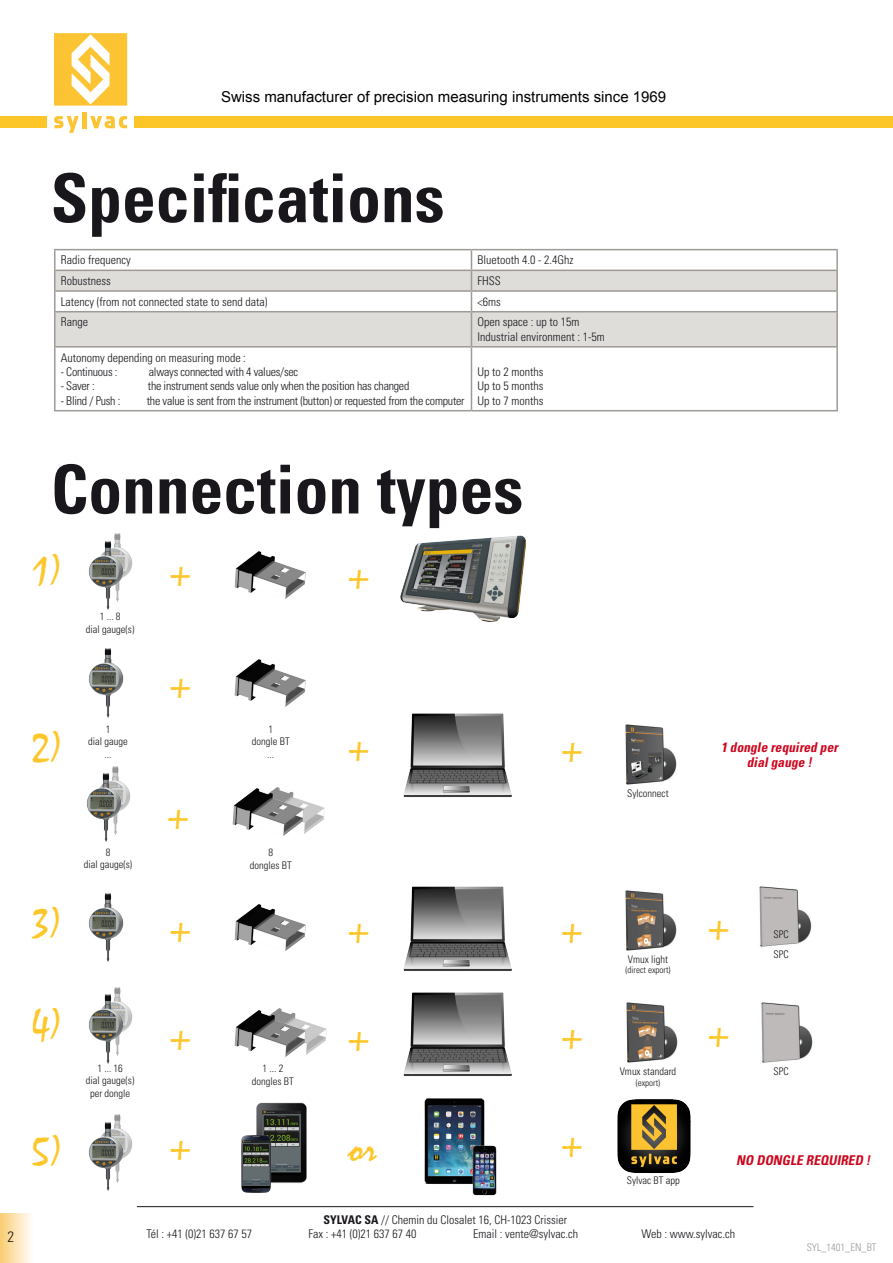
<style>
.page{position:relative;width:893px;height:1263px;background:#fff}
.page>*{position:absolute;margin:0;border:0;box-sizing:border-box;transform-origin:0 0}
.t1{font:700 condensed 67.5px "Univers LT Std";color:#1a171c}
.t2{font:42.45px "Mistral";color:#fdc72b}
.t3{font:15px "Arial";color:#010000}
.t4{font:300 condensed 15px "Univers LT Std";color:#1a171c}
.t5{font:italic 700 condensed 13.5px "Univers LT Std";color:#cd071e}
.t6{font:300 condensed 12px "Univers LT Std";color:#1a171c}
.t7{font:300 condensed 12px "Univers LT Std";letter-spacing:-.02em;color:#1a171c}
.t8{font:300 condensed 10.5px "Univers LT Std";color:#1a171c}
.t9{font:300 condensed 10.5px "Univers LT Std";color:#9e9a95}
.t10{font:300 condensed 9px "Univers LT Std";color:#1a171c}
.s1{font-weight:700}
</style>
<div class="page">
<svg style="left:0;top:1213px;width:31px;height:50px;background:#fce4b4"></svg>
<hr style="left:82px;top:112px;width:4px;height:16px;background:#fcc432">
<svg style="left:90px;top:116px;width:37px;height:12px"></svg>
<svg style="left:54px;top:116px;width:25px;height:17px"></svg>
<svg style="left:54px;top:33px;width:73px;height:73px"></svg>
<div style="left:135px;top:116px;width:758px;height:12px;background:#fcc528"></div>
<div style="left:0;top:117px;width:47px;height:11px;background:#fcc528"></div>
<img style="left:114px;top:533px;width:19px;height:43px">
<img style="left:234px;top:551px;width:72px;height:48px">
<img style="left:400px;top:535px;width:126px;height:87px">
<img style="left:403px;top:713px;width:109px;height:84px">
<img style="left:625px;top:724px;width:52px;height:61px">
<img style="left:234px;top:904px;width:72px;height:47px">
<img style="left:403px;top:886px;width:109px;height:85px">
<img style="left:625px;top:890px;width:52px;height:61px">
<img style="left:403px;top:992px;width:109px;height:84px">
<img style="left:626px;top:1002px;width:52px;height:61px">
<img style="left:759px;top:886px;width:53px;height:61px">
<img style="left:761px;top:1002px;width:52px;height:61px">
<img style="left:88px;top:537px;width:37px;height:73px">
<img style="left:88px;top:893px;width:36px;height:69px">
<hr style="left:137px;top:1206px;width:616px;height:1px;background:#1a171c">
<img style="left:114px;top:987px;width:19px;height:43px">
<img style="left:88px;top:991px;width:37px;height:73px">
<img style="left:311px;top:1023px;width:16px;height:28px">
<img style="left:234px;top:1008px;width:77px;height:49px">
<img style="left:114px;top:1114px;width:19px;height:43px">
<img style="left:88px;top:1118px;width:37px;height:73px">
<img style="left:424px;top:1098px;width:73px;height:98px">
<img style="left:241px;top:1102px;width:66px;height:91px">
<img style="left:234px;top:659px;width:72px;height:48px">
<img style="left:88px;top:648px;width:36px;height:70px">
<div style="left:56px;top:312px;width:780px;height:34px;background:#deddda"></div>
<hr style="left:54px;top:249px;width:417px;height:1px;background:#9e9a95">
<hr style="left:471px;top:249px;width:367px;height:1px;background:#9e9a95">
<svg style="left:54px;top:250px;width:784px;height:61px"></svg>
<hr style="left:54px;top:311px;width:417px;height:1px;background:#9e9a95">
<hr style="left:54px;top:312px;width:2px;height:34px;background:#9e9a95">
<hr style="left:471px;top:311px;width:367px;height:1px;background:#9e9a95">
<hr style="left:471px;top:312px;width:1px;height:34px;background:#9e9a95">
<hr style="left:836px;top:312px;width:2px;height:34px;background:#9e9a95">
<hr style="left:54px;top:346px;width:417px;height:2px;background:#9e9a95">
<hr style="left:54px;top:348px;width:2px;height:62px;background:#9e9a95">
<hr style="left:471px;top:346px;width:367px;height:2px;background:#9e9a95">
<hr style="left:471px;top:348px;width:1px;height:62px;background:#9e9a95">
<hr style="left:836px;top:348px;width:2px;height:62px;background:#9e9a95">
<hr style="left:54px;top:410px;width:417px;height:1px;background:#9e9a95">
<hr style="left:471px;top:410px;width:367px;height:1px;background:#9e9a95">
<img style="left:617px;top:1099px;width:73px;height:74px">
<img style="left:112px;top:766px;width:19px;height:43px">
<img style="left:86px;top:770px;width:37px;height:72px">
<img style="left:308px;top:802px;width:17px;height:29px">
<img style="left:232px;top:787px;width:76px;height:49px">
<p class="t3" style="left:221px;top:86px;width:447px">Swiss manufacturer of precision measuring instruments since 1969</p>
<p class="t1" style="left:51px;top:157px;width:395px">Specifications</p>
<p class="t6" style="left:61px;top:253px;width:71px">Radio frequency</p>
<p class="t6" style="left:477px;top:253px;width:97px">Bluetooth 4.0 - 2.4Ghz</p>
<p class="t6" style="left:61px;top:274px;width:51px">Robustness</p>
<p class="t6" style="left:477px;top:274px;width:25px">FHSS</p>
<p class="t6" style="left:61px;top:294px;width:208px">Latency (from not connected state to send data)</p>
<p class="t6" style="left:477px;top:294px;width:25px">&lt;6ms</p>
<p class="t6" style="left:61px;top:315px;width:29px">Range</p>
<p class="t6" style="left:477px;top:315px;width:103px">Open space : up to 15m</p>
<p class="t6" style="left:477px;top:329px;width:129px">Industrial environment : 1-5m</p>
<p class="t6" style="left:61px;top:350px;width:187px">Autonomy depending on measuring mode :</p>
<p class="t7" style="left:61px;top:364px;width:58px">- Continuous :</p>
<p class="t7" style="left:149px;top:364px;width:151px">always connected with 4 values/sec</p>
<p class="t6" style="left:61px;top:379px;width:36px">- Saver :</p>
<p class="t7" style="left:148px;top:379px;width:263px">the instrument sends value only when the position has changed</p>
<p class="t7" style="left:61px;top:393px;width:61px">- Blind / Push :</p>
<p class="t7" style="left:147px;top:393px;width:319px">the value is sent from the instrument (button) or requested from the computer</p>
<p class="t6" style="left:477px;top:364px;width:67px">Up to 2 months</p>
<p class="t6" style="left:477px;top:379px;width:67px">Up to 5 months</p>
<p class="t6" style="left:477px;top:393px;width:67px">Up to 7 months</p>
<p class="t4" style="left:8px;top:1227px;width:8px">2</p>
<p class="t1" style="left:51px;top:448px;width:474px">Connection types</p>
<p class="t2" style="left:33px;top:544px;width:30px">1)</p>
<p class="t8" style="left:100px;top:610px;width:22px">1 ... 8</p>
<p class="t8" style="left:86px;top:623px;width:50px">dial gauge(s)</p>
<p class="t2" style="left:33px;top:721px;width:30px">2)</p>
<p class="t8" style="left:106px;top:722px;width:6px">1</p>
<p class="t8" style="left:88px;top:735px;width:41px">dial gauge</p>
<p class="t8" style="left:105px;top:748px;width:8px">...</p>
<p class="t2" style="left:33px;top:897px;width:30px">3)</p>
<p class="t8" style="left:106px;top:846px;width:6px">8</p>
<p class="t8" style="left:84px;top:858px;width:50px">dial gauge(s)</p>
<p class="t2" style="left:33px;top:998px;width:30px">4)</p>
<p class="t8" style="left:97px;top:1062px;width:27px">1 ... 16</p>
<p class="t8" style="left:86px;top:1074px;width:50px">dial gauge(s)</p>
<p class="t8" style="left:90px;top:1087px;width:42px">per dongle</p>
<p class="t2" style="left:170px;top:549px;width:23px">+</p>
<p class="t2" style="left:170px;top:662px;width:23px">+</p>
<p class="t2" style="left:168px;top:792px;width:23px">+</p>
<p class="t8" style="left:268px;top:723px;width:6px">1</p>
<p class="t8" style="left:252px;top:735px;width:39px">dongle BT</p>
<p class="t8" style="left:267px;top:748px;width:8px">...</p>
<p class="t8" style="left:268px;top:846px;width:6px">8</p>
<p class="t8" style="left:250px;top:859px;width:43px">dongles BT</p>
<p class="t2" style="left:348px;top:552px;width:23px">+</p>
<p class="t2" style="left:348px;top:725px;width:23px">+</p>
<p class="t2" style="left:562px;top:726px;width:23px">+</p>
<p class="t2" style="left:170px;top:906px;width:23px">+</p>
<p class="t2" style="left:562px;top:907px;width:23px">+</p>
<p class="t2" style="left:348px;top:907px;width:23px">+</p>
<p class="t8" style="left:627px;top:787px;width:43px">Sylconnect</p>
<p class="t5" style="left:721px;top:739px;width:121px">1 dongle required per</p>
<p class="t5" style="left:747px;top:754px;width:70px">dialgauge !</p>
<p class="t8" style="left:628px;top:952px;width:42px">Vmux light</p>
<p class="t10" style="left:625px;top:965px;width:46px">(direct export)</p>
<p class="t2" style="left:708px;top:904px;width:23px">+</p>
<p class="t8" style="left:773px;top:928px;width:17px">SPC</p>
<p class="t8" style="left:773px;top:948px;width:17px">SPC</p>
<p class="t2" style="left:170px;top:1013px;width:23px">+</p>
<p class="t2" style="left:708px;top:1011px;width:23px">+</p>
<p class="t2" style="left:562px;top:1013px;width:23px">+</p>
<p class="t2" style="left:348px;top:1015px;width:23px">+</p>
<p class="t8" style="left:262px;top:1062px;width:22px">1 ... 2</p>
<p class="t8" style="left:252px;top:1074px;width:43px">dongles BT</p>
<p class="t8" style="left:620px;top:1065px;width:58px">Vmux standard</p>
<p class="t10" style="left:636px;top:1077px;width:26px">(export)</p>
<p class="t8" style="left:773px;top:1065px;width:17px">SPC</p>
<p class="t2" style="left:33px;top:1124px;width:30px">5)</p>
<p class="t2" style="left:170px;top:1124px;width:23px">+</p>
<p class="t2" style="left:348px;top:1122px;width:30px">or</p>
<p class="t2" style="left:562px;top:1120px;width:23px">+</p>
<p class="t6" style="left:324px;top:1212px;width:245px"><span class="s1">SYLVAC SA</span> // Chemin du Closalet 16, CH-1023 Crissier</p>
<p class="t8" style="left:627px;top:1174px;width:55px">Sylvac BT app</p>
<p class="t5" style="left:736px;top:1152px;width:139px">NO DONGLE REQUIRED !</p>
<p class="t6" style="left:146px;top:1227px;width:107px">Tél : +41 (0)21 637 67 57</p>
<p class="t6" style="left:308px;top:1227px;width:109px">Fax : +41 (0)21 637 67 40</p>
<p class="t6" style="left:473px;top:1227px;width:106px">Email : vente@sylvac.ch</p>
<p class="t6" style="left:641px;top:1227px;width:95px">Web : www.sylvac.ch</p>
<p class="t9" style="left:807px;top:1241px;width:71px">SYL_1401_EN_BT</p>
</div>
